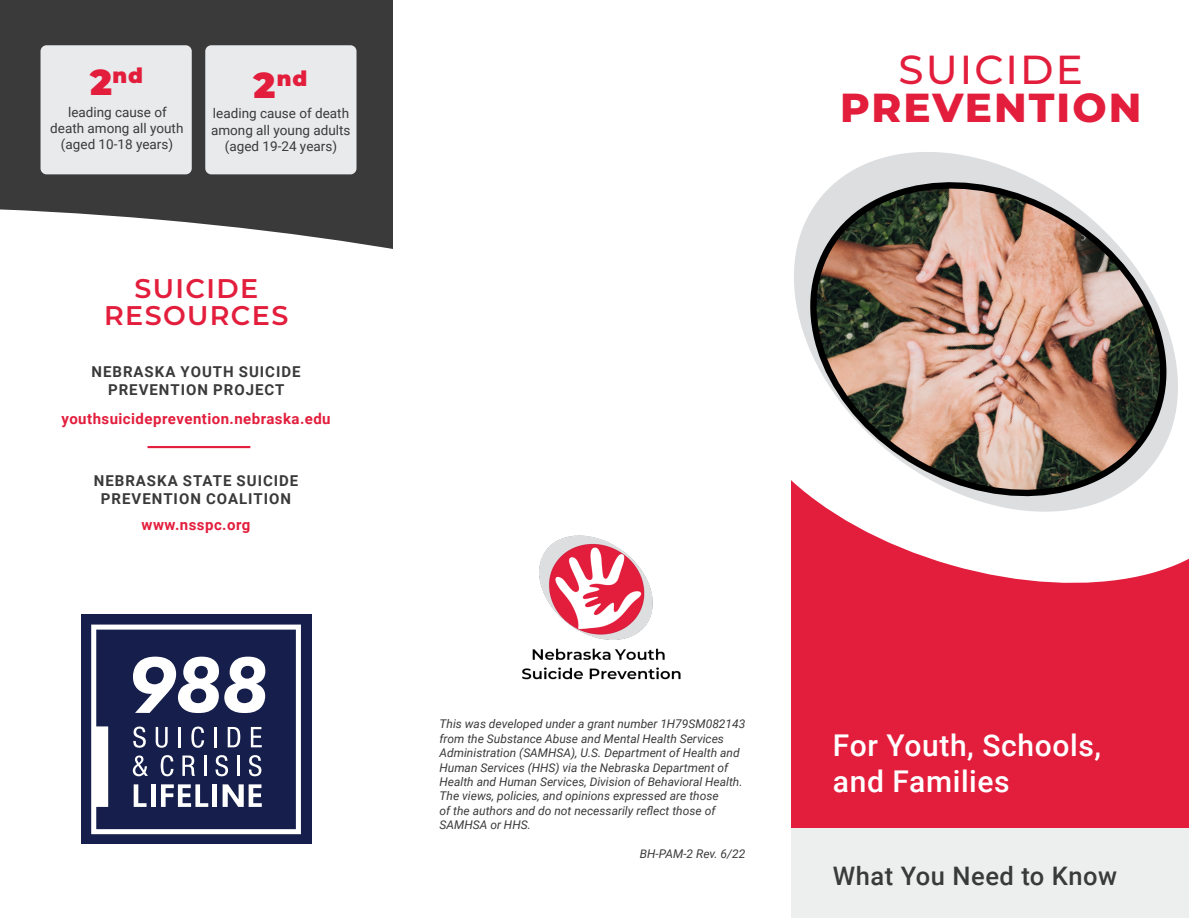
<style>
.page{position:relative;width:1189px;height:918px;background:#fff}
.page>*{position:absolute;margin:0;border:0;box-sizing:border-box;transform-origin:0 0}
.t1{font:800 40.5px "Montserrat";letter-spacing:.05em;color:#e31e3d}
.t2{font:500 40.5px "Montserrat";letter-spacing:.05em;color:#e31e3d}
.t3{font:500 30px/36px "Roboto";letter-spacing:.02em;color:#fff}
.t4{font:600 27px/27px "Montserrat";letter-spacing:.05em;color:#e31e3d;text-align:center}
.t5{font:500 25.5px "Roboto";letter-spacing:.02em;color:#3a3a3b}
.t6{font:900 21px "Montserrat";color:#e31e3d}
.t7{font:700 15px/18px "Roboto";letter-spacing:.065em;color:#3a3a3b;text-align:center}
.t8{font:700 15px "Roboto";letter-spacing:.03em;color:#e31e3d}
.t9{font:13.5px/16.2px "Roboto";color:#3a3a3b;text-align:center}
.t10{font:italic 12px/14.4px "Roboto";color:#3a3a3b}
.s1{font-size:36px}
</style>
<div class="page">
<div style="left:0;top:0;width:392px;height:291px;background:#3a3a3b"></div>
<svg style="left:0;top:194px;width:393px;height:97px;fill:#fff"></svg>
<div style="left:791px;top:405px;width:397px;height:423px;background:#e31e3d"></div>
<svg style="left:867px;top:532px;width:321px;height:51px;fill:#fff"></svg>
<div style="left:791px;top:828px;width:397px;height:90px;background:#e8eaeb"></div>
<div style="left:834px;top:152px;width:354px;height:380px;background:#fff"></div>
<svg style="left:791px;top:156px;width:397px;height:357px"></svg>
<img style="left:522px;top:535px;width:159px;height:145px">
<div style="left:81px;top:614px;width:230px;height:230px;background:#161f4c"></div>
<svg style="left:91px;top:625px;width:210px;height:209px"></svg>
<svg style="left:133px;top:657px;width:132px;height:56px"></svg>
<svg style="left:133px;top:727px;width:13px;height:21px"></svg>
<svg style="left:156px;top:727px;width:12px;height:21px"></svg>
<hr style="left:178px;top:727px;width:3px;height:20px;background:#fff">
<svg style="left:191px;top:727px;width:13px;height:21px"></svg>
<hr style="left:214px;top:727px;width:2px;height:20px;background:#fff">
<svg style="left:228px;top:727px;width:12px;height:20px"></svg>
<svg style="left:251px;top:727px;width:11px;height:20px"></svg>
<svg style="left:161px;top:755px;width:12px;height:21px"></svg>
<svg style="left:182px;top:756px;width:13px;height:20px"></svg>
<hr style="left:204px;top:756px;width:2px;height:20px;background:#fff">
<svg style="left:215px;top:755px;width:13px;height:21px"></svg>
<hr style="left:237px;top:756px;width:3px;height:20px;background:#fff">
<svg style="left:249px;top:755px;width:12px;height:21px"></svg>
<svg style="left:133px;top:756px;width:15px;height:20px"></svg>
<div style="left:40px;top:45px;width:152px;height:129px;background:#e8eaeb;border-radius:6px"></div>
<div style="left:205px;top:45px;width:151px;height:129px;background:#e8eaeb;border-radius:6px"></div>
<hr style="left:147px;top:446px;width:103px;height:2px;background:#e31e3d">
<h3 class="t6" style="left:90px;top:60px;width:54px"><span class="s1">2</span>nd</h3>
<p class="t9" style="left:50px;top:104px;width:135px">leading cause of death among all youth (aged 10-18 years)</p>
<h3 class="t6" style="left:253px;top:62px;width:55px"><span class="s1">2</span>nd</h3>
<p class="t9" style="left:211px;top:105px;width:141px">leading cause of death among all young adults (aged 19-24 years)</p>
<h3 class="t4" style="left:104px;top:274px;width:186px">SUICIDE<br>RESOURCES</h3>
<p class="t7" style="left:91px;top:363px;width:211px">NEBRASKA YOUTH SUICIDE<br>PREVENTION PROJECT</p>
<p class="t8" style="left:61px;top:408px;width:271px">youthsuicideprevention.nebraska.edu</p>
<p class="t7" style="left:94px;top:472px;width:206px">NEBRASKA STATE SUICIDE<br>PREVENTION COALITION</p>
<p class="t8" style="left:142px;top:514px;width:110px">www.nsspc.org</p>
<h1 class="t2" style="left:898px;top:42px;width:186px">SUICIDE</h1>
<h1 class="t1" style="left:840px;top:78px;width:303px">PREVENTION</h1>
<p class="t10" style="left:439px;top:716px;width:307px">This was developed under a grant number 1H79SM082143 from the Substance Abuse and Mental Health Services Administration (SAMHSA), U.S. Department of Health and Human Services (HHS) via the Nebraska Department of Health and Human Services, Division of Behavioral Health.<br>The views, policies, and opinions expressed are those<br>of the authors and do not necessarily reflect those of SAMHSA or HHS.</p>
<p class="t10" style="left:640px;top:846px;width:107px">BH-PAM-2 Rev. 6/22</p>
<h2 class="t3" style="left:832px;top:726px;width:270px">For Youth, Schools, and Families</h2>
<h3 class="t5" style="left:832px;top:858px;width:286px">What You Need to Know</h3>
</div>
